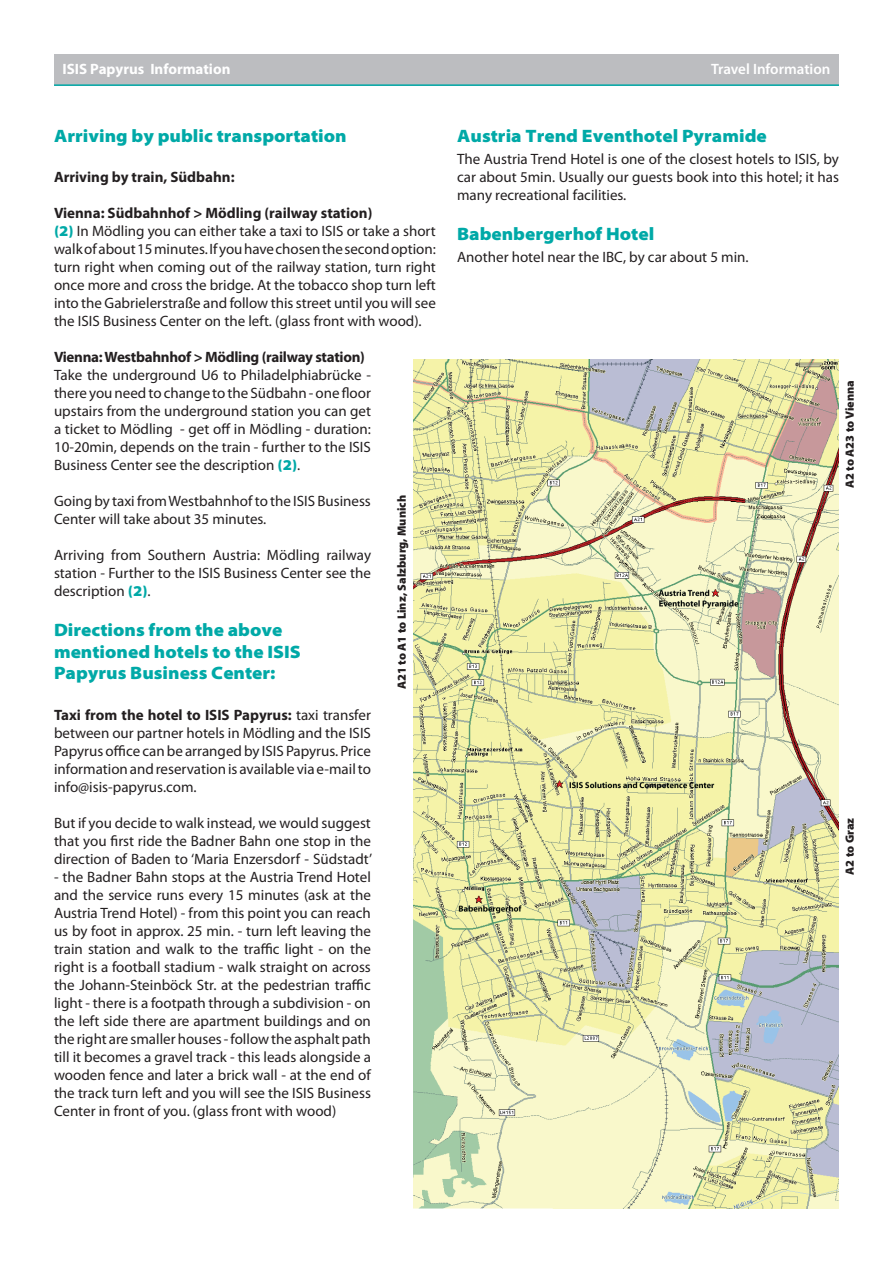
<style>
.page{position:relative;width:893px;height:1263px;background:#fff}
.page>*{position:absolute;margin:0;border:0;box-sizing:border-box;transform-origin:0 0}
.t1{font:900 semi-expanded 18px/21.6px "Myriad Pro";color:#00a9a7}
.t2{font:15px/18px "Myriad Pro";color:#231f20;text-align:justify}
.t3{font:700 15px "Myriad Pro";letter-spacing:-.02em;color:#231f20}
.t4{font:700 15px "Myriad Pro";color:#231f20}
.t5{font:700 15px "Myriad Pro";color:#fff}
.t6{font:600 15px "Myriad Pro";color:#fff}
.t7{font:900 12px "Myriad Pro";color:#231f20}
.s1{font-weight:700}
.s2{font-weight:900;font-stretch:semi-expanded;color:#00a9a7}
</style>
<div class="page">
<div style="left:54px;top:54px;width:785px;height:32px;background:#bcbdc0"></div>
<hr style="left:54px;top:84px;width:785px;height:2px;background:#00a9a7">
<img style="left:413px;top:359px;width:426px;height:850px">
<p class="t5" style="left:63px;top:60px;width:169px">ISIS Papyrus Information</p>
<p class="t1" style="left:54px;top:125px;width:294px">Arriving by public transportation</p>
<p class="t4" style="left:54px;top:169px;width:182px">Arriving by train, Südbahn:</p>
<p class="t2" style="left:54px;top:205px;width:383px;text-align:left"><span class="s1">Vienna: Südbahnhof &gt; Mödling (railway station)<br></span><span class="s2">(2)</span> In Mödling you can either take a taxi to ISIS or take a short walk of about 15 minutes. If you have chosen the second option: turn right when coming out of the railway station, turn right once more and cross the bridge. At the tobacco shop turn left into the Gabrielerstraße and follow this street until you will see the ISIS Business Center on the left. (glass front with wood).</p>
<p class="t3" style="left:54px;top:349px;width:312px">Vienna: Westbahnhof &gt; Mödling (railway station)</p>
<p class="t2" style="left:54px;top:367px;width:318px">Take the underground U6 to Philadelphiabrücke - there you need to change to the Südbahn - one floor upstairs from the underground station you can get a ticket to Mödling - get off in Mödling - duration:<br>10-20min, depends on the train - further to the ISIS Business Center see the description <span class="s2">(2)</span>.</p>
<p class="t2" style="left:54px;top:493px;width:318px">Going by taxi from Westbahnhof to the ISIS Business<br>Center will take about 35 minutes.</p>
<p class="t2" style="left:54px;top:547px;width:319px">Arriving from Southern Austria: Mödling railway station - Further to the ISIS Business Center see the description <span class="s2">(2)</span>.</p>
<p class="t1" style="left:54px;top:619px;width:248px">Directions from the above mentioned hotels to the ISIS<br>Papyrus Business Center:</p>
<p class="t2" style="left:54px;top:706px;width:318px"><span class="s1">Taxi from the hotel to ISIS Papyrus:</span> taxi transfer between our partner hotels in Mödling and the ISIS Papyrus office can be arranged by ISIS Papyrus. Price information and reservation is available via e-mail to info@isis-papyrus.com.</p>
<p class="t2" style="left:54px;top:814px;width:320px">But if you decide to walk instead, we would suggest that you first ride the Badner Bahn one stop in the direction of Baden to ‘Maria Enzersdorf - Südstadt’</p>
<p class="t2" style="left:54px;top:868px;width:318px">- the Badner Bahn stops at the Austria Trend Hotel and the service runs every 15 minutes (ask at the Austria Trend Hotel) - from this point you can reach us by foot in approx. 25 min. - turn left leaving the train station and walk to the traffic light - on the right is a football stadium - walk straight on across the Johann-Steinböck Str. at the pedestrian traffic light - there is a footpath through a subdivision - on the left side there are apartment buildings and on the right are smaller houses - follow the asphalt path till it becomes a gravel track - this leads alongside a wooden fence and later a brick wall - at the end of the track turn left and you will see the ISIS Business Center in front of you. (glass front with wood)</p>
<p class="t7" style="left:395px;top:689px;width:195px;rotate:-90deg">A21 to A1 to Linz, Salzburg, Munich</p>
<p class="t6" style="left:711px;top:60px;width:121px">Travel Information</p>
<p class="t1" style="left:457px;top:125px;width:311px">Austria Trend Eventhotel Pyramide</p>
<p class="t2" style="left:457px;top:151px;width:383px">The Austria Trend Hotel is one of the closest hotels to ISIS, by car about 5min. Usually our guests book into this hotel; it has many recreational facilities.</p>
<p class="t1" style="left:457px;top:223px;width:199px">Babenbergerhof Hotel</p>
<p class="t2" style="left:457px;top:248px;width:293px">Another hotel near the IBC, by car about 5 min.</p>
<p class="t7" style="left:843px;top:488px;width:109px;rotate:-90deg">A2 to A23 to Vienna</p>
<p class="t7" style="left:843px;top:874px;width:58px;rotate:-90deg">A2 to Graz</p>
</div>
